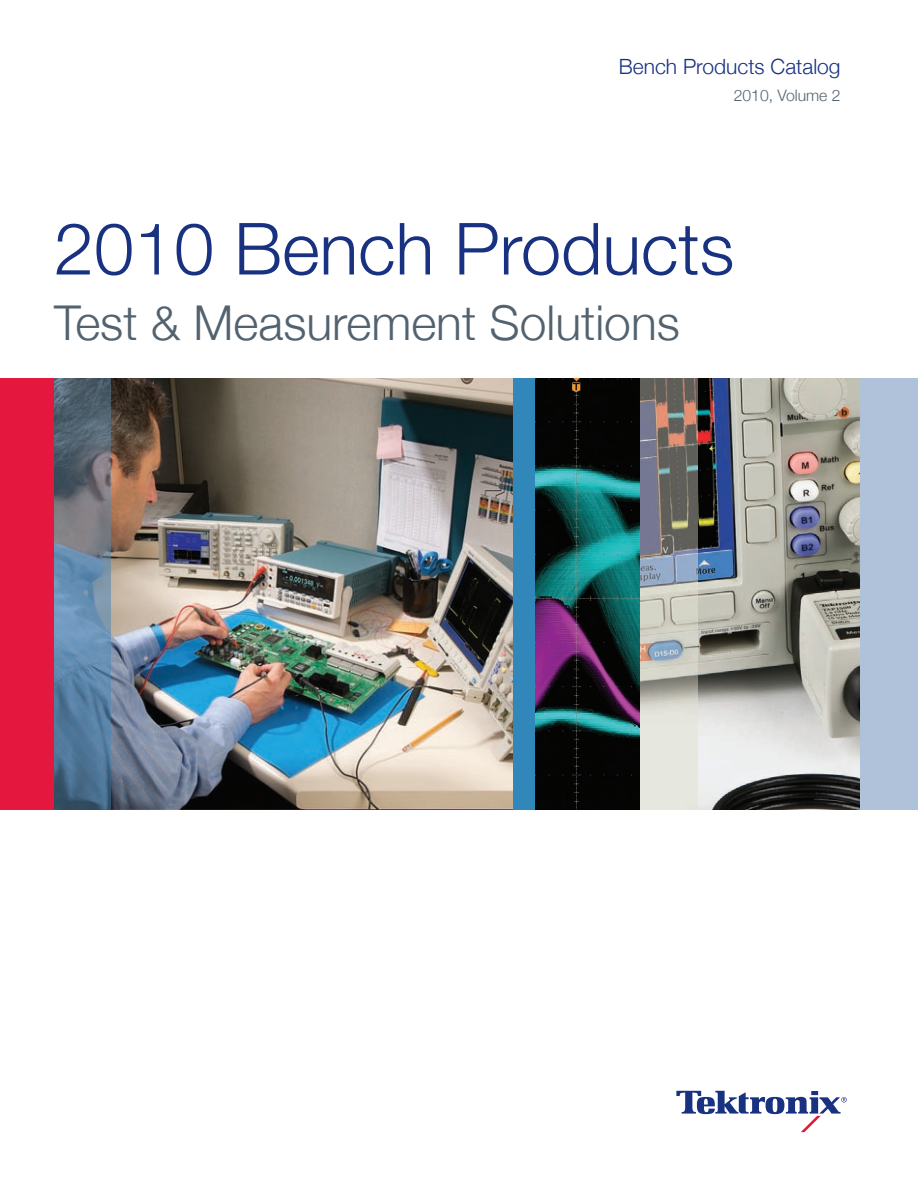
<style>
.page{position:relative;width:918px;height:1188px;background:#fff}
.page>*{position:absolute;margin:0;border:0;box-sizing:border-box;transform-origin:0 0}
.t1{font:300 72px "Helvetica Neue";color:#183181}
.t2{font:300 48px "Helvetica Neue";color:#52626f}
.t3{font:300 21px "Helvetica Neue";color:#183181}
.t4{font:300 15.75px "Helvetica Neue";color:#52626f}
</style>
<div class="page">
<svg style="left:676px;top:1091px;width:171px;height:41px"></svg>
<img style="left:111px;top:378px;width:403px;height:432px">
<img style="left:54px;top:378px;width:57px;height:432px">
<img style="left:535px;top:378px;width:325px;height:432px">
<div style="left:860px;top:378px;width:58px;height:432px;background:#b0c1da"></div>
<div style="left:514px;top:378px;width:21px;height:432px;background:#3287ba"></div>
<img style="left:640px;top:378px;width:58px;height:432px">
<div style="left:0;top:378px;width:54px;height:432px;background:#e4183e"></div>
<p class="t3" style="left:619px;top:54px;width:223px">Bench Products Catalog</p>
<p class="t4" style="left:734px;top:86px;width:108px">2010, Volume 2</p>
<h1 class="t1" style="left:54px;top:205px;width:682px">2010 Bench Products</h1>
<p class="t2" style="left:54px;top:294px;width:627px">Test &amp; Measurement Solutions</p>
</div>
